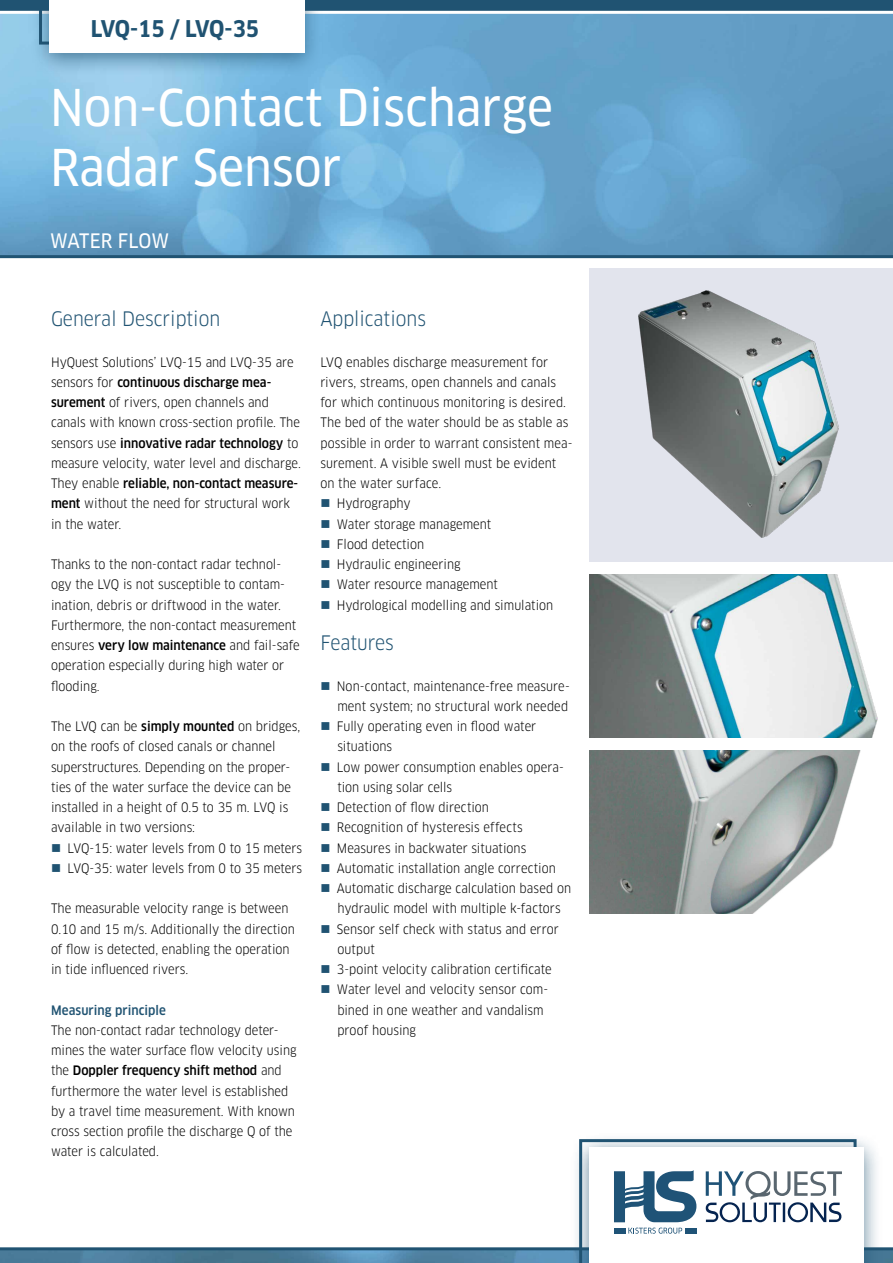
<style>
.page{position:relative;width:893px;height:1263px;background:#fff}
.page>*{position:absolute;margin:0;border:0;box-sizing:border-box;transform-origin:0 0}
.t1{font:49.5px/59.4px "Clan OT Narrow News";color:#fff}
.t2{font:700 condensed 22.5px "Clan OT";letter-spacing:-.025em;color:#205372}
.t3{font:condensed 19.5px "Clan OT";color:#205372}
.t4{font:19.5px "Clan OT Narrow News";color:#fff}
.t5{font:condensed 12.75px/20.2px "Clan OT";color:#000}
.t6{font:500 condensed 12.75px "Clan OT";letter-spacing:.005em;color:#205372}
.s1{font-weight:500}
</style>
<div class="page">
<img style="left:0;top:14px;width:893px;height:241px">
<img style="left:0;top:1250px;width:893px;height:13px">
<hr style="left:0;top:1247px;width:893px;height:3px;background:#205372">
<div style="left:571px;top:1133px;width:312px;height:130px;background:#205372;opacity:.7"></div>
<div style="left:590px;top:1147px;width:274px;height:116px;background:#fff"></div>
<svg style="left:579px;top:1139px;width:277px;height:124px"></svg>
<hr style="left:0;top:255px;width:893px;height:3px;background:#205372">
<div style="left:0;top:0;width:893px;height:11px;background:#205372"></div>
<div style="left:31px;top:0;width:292px;height:76px;background:#205372;opacity:.7"></div>
<div style="left:49px;top:0;width:255px;height:53px;background:#fff"></div>
<div style="left:590px;top:268px;width:303px;height:293px;background:#e2e4ed"></div>
<img style="left:638px;top:290px;width:201px;height:247px">
<img style="left:590px;top:574px;width:288px;height:164px">
<img style="left:590px;top:750px;width:271px;height:164px">
<h2 class="t2" style="left:91px;top:16px;width:170px">LVQ-15 / LVQ-35</h2>
<h1 class="t1" style="left:50px;top:78px;width:504px">Non-Contact Discharge<br>Radar Sensor</h1>
<h3 class="t4" style="left:50px;top:229px;width:121px">WATER FLOW</h3>
<h3 class="t3" style="left:51px;top:307px;width:171px">General Description</h3>
<p class="t5" style="left:51px;top:352px;width:251px">HyQuest Solutions’ LVQ-15 and LVQ-35 are sensors for <span class="s1">continuous discharge mea&shy;surement</span> of rivers, open channels and canals with known cross-section profile. The sensors use <span class="s1">innovative radar technology</span> to measure velocity, water level and discharge.<br>They enable <span class="s1">reliable, non-contact measure&shy;ment</span> without the need for structural work in the water.</p>
<p class="t5" style="left:51px;top:554px;width:250px">Thanks to the non-contact radar technol&shy;ogy the LVQ is not susceptible to contam&shy;ination, debris or driftwood in the water.<br>Furthermore, the non-contact measurement ensures <span class="s1">very low maintenance</span> and fail-safe operation especially during high water or flooding.</p>
<p class="t5" style="left:51px;top:716px;width:251px">The LVQ can be <span class="s1">simply mounted</span> on bridges, on the roofs of closed canals or channel superstructures. Depending on the proper&shy;ties of the water surface the device can be installed in a height of 0.5 to 35 m. LVQ is available in two versions:</p>
<p class="t5" style="left:68px;top:838px;width:236px">LVQ-15: water levels from 0 to 15 meters<br>LVQ-35: water levels from 0 to 35 meters</p>
<p class="t5" style="left:51px;top:898px;width:245px">The measurable velocity range is between 0.10 and 15 m/s. Additionally the direction of flow is detected, enabling the operation in tide influenced rivers.</p>
<p class="t6" style="left:51px;top:1002px;width:116px">Measuring principle</p>
<p class="t5" style="left:51px;top:1020px;width:247px">The non-contact radar technology deter&shy;mines the water surface flow velocity using the <span class="s1">Doppler frequency shift method</span> and furthermore the water level is established by a travel time measurement. With known cross section profile the discharge Q of the water is calculated.</p>
<h3 class="t3" style="left:320px;top:307px;width:107px">Applications</h3>
<p class="t5" style="left:320px;top:352px;width:229px">LVQ enables discharge measurement for</p>
<p class="t5" style="left:320px;top:372px;width:237px">rivers, streams, open channels and canals</p>
<p class="t5" style="left:320px;top:392px;width:247px">for which continuous monitoring is desired.</p>
<p class="t5" style="left:320px;top:412px;width:249px">The bed of the water should be as stable as</p>
<p class="t5" style="left:320px;top:433px;width:254px">possible in order to warrant consistent mea-</p>
<p class="t5" style="left:320px;top:453px;width:237px">surement. A visible swell must be evident</p>
<p class="t5" style="left:320px;top:473px;width:122px">on the water surface.</p>
<p class="t5" style="left:337px;top:493px;width:75px">Hydrography</p>
<p class="t5" style="left:337px;top:514px;width:156px">Water storage management</p>
<p class="t5" style="left:337px;top:534px;width:89px">Flood detection</p>
<p class="t5" style="left:337px;top:554px;width:125px">Hydraulic engineering</p>
<p class="t5" style="left:337px;top:574px;width:163px">Water resource management</p>
<p class="t5" style="left:337px;top:595px;width:218px">Hydrological modelling and simulation</p>
<h3 class="t3" style="left:320px;top:631px;width:75px">Features</h3>
<p class="t5" style="left:337px;top:676px;width:236px">Non-contact, maintenance-free measure&shy;ment system; no structural work needed<br>Fully operating even in flood water situations<br>Low power consumption enables opera&shy;tion using solar cells<br>Detection of flow direction<br>Recognition of hysteresis effects<br>Measures in backwater situations<br>Automatic installation angle correction<br>Automatic discharge calculation based on hydraulic model with multiple k-factors<br>Sensor self check with status and error output<br>3-point velocity calibration certificate<br>Water level and velocity sensor com&shy;bined in one weather and vandalism proof housing</p>
</div>
